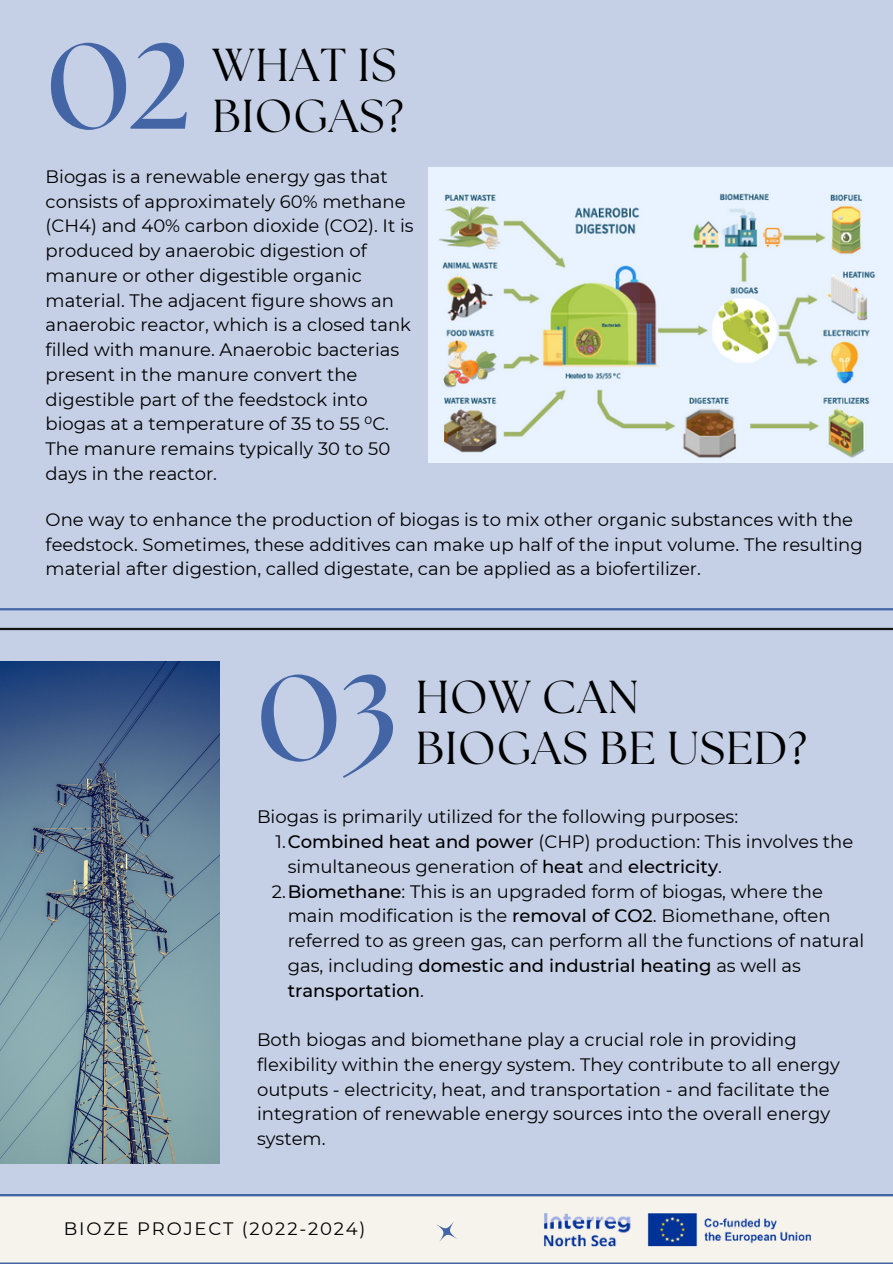
<style>
.page{position:relative;width:893px;height:1264px;background:#fff}
.page>*{position:absolute;margin:0;border:0;box-sizing:border-box;transform-origin:0 0}
.t1{font:700 121.5px "The Seasons";color:#4365a6}
.t2{font:46.05px/50.7px "The Seasons";letter-spacing:.02em;color:#000}
.t3{font:18px/24.8px "Montserrat";color:#000}
.t4{font:18px "Montserrat";letter-spacing:.1em;color:#000}
.s1{font-weight:500}
</style>
<div class="page">
<div style="left:0;top:0;width:892px;height:1263px;background:#c5d0e6"></div>
<hr style="left:0;top:608px;width:892px;height:2px;background:#4365a6">
<hr style="left:0;top:628px;width:892px;height:2px;background:#131313">
<img style="left:0;top:661px;width:219px;height:502px">
<svg style="left:0;top:1194px;width:892px;height:69px;background:#ebeae7"></svg>
<svg style="left:428px;top:1213px;width:36px;height:36px"></svg>
<img style="left:527px;top:1196px;width:300px;height:66px">
<img style="left:428px;top:168px;width:464px;height:295px">
<p class="t1" style="left:47px;top:31px;width:147px">02</p>
<p class="t2" style="left:213px;top:43px;width:192px">WHAT IS<br>BIOGAS?</p>
<p class="t3" style="left:46px;top:164px;width:369px">Biogas is a renewable energy gas that consists of approximately 60% methane (CH4) and 40% carbon dioxide (CO2). It is produced by anaerobic digestion of manure or other digestible organic material. The adjacent figure shows an anaerobic reactor, which is a closed tank filled with manure. Anaerobic bacterias present in the manure convert the digestible part of the feedstock into biogas at a temperature of 35 to 55 ⁰C.<br>The manure remains typically 30 to 50 days in the reactor.</p>
<p class="t3" style="left:46px;top:507px;width:818px">One way to enhance the production of biogas is to mix other organic substances with the feedstock. Sometimes, these additives can make up half of the input volume. The resulting material after digestion, called digestate, can be applied as a biofertilizer.</p>
<p class="t1" style="left:257px;top:663px;width:142px">03</p>
<p class="t2" style="left:416px;top:674px;width:392px">HOW CAN<br>BIOGAS BE USED?</p>
<p class="t3" style="left:257px;top:804px;width:482px">Biogas is primarily utilized for the following purposes:</p>
<p class="t3" style="left:288px;top:829px;width:567px;text-indent:-12px">1.<span class="s1">Combined heat and power</span> (CHP) production: This involves the simultaneous generation of <span class="s1">heat</span> and <span class="s1">electricity</span>.</p>
<p class="t3" style="left:288px;top:878px;width:578px;text-indent:-16px">2.<span class="s1">Biomethane</span>: This is an upgraded form of biogas, where the main modification is the <span class="s1">removal of CO2</span>. Biomethane, often referred to as green gas, can perform all the functions of natural gas, including <span class="s1">domestic and industrial heating</span> as well as <span class="s1">transportation</span>.</p>
<p class="t3" style="left:257px;top:1027px;width:584px">Both biogas and biomethane play a crucial role in providing flexibility within the energy system. They contribute to all energy outputs - electricity, heat, and transportation - and facilitate the integration of renewable energy sources into the overall energy system.</p>
<p class="t4" style="left:64px;top:1216px;width:303px">BIOZE PROJECT (2022-2024)</p>
</div>
